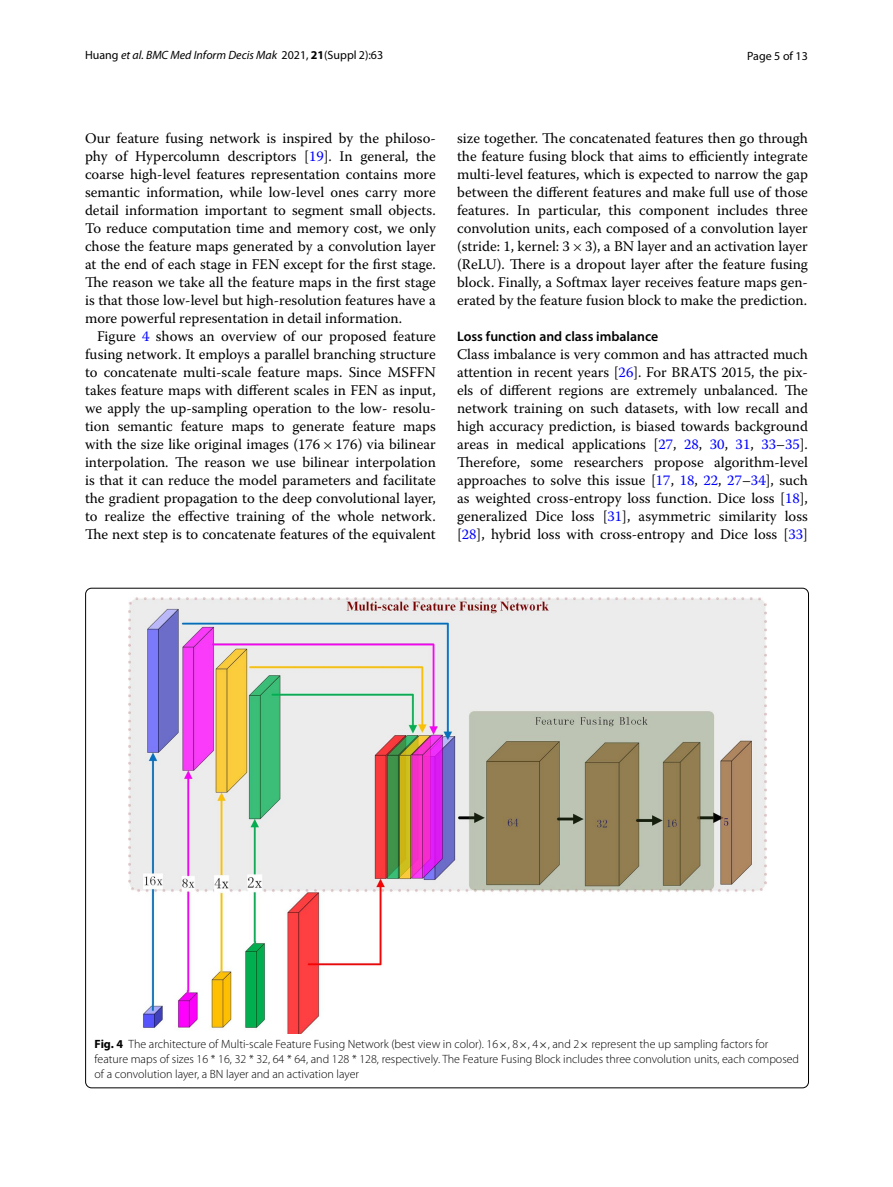
<style>
.page{position:relative;width:893px;height:1187px;background:#fff}
.page>*{position:absolute;margin:0;border:0;box-sizing:border-box;transform-origin:0 0}
.t1{font:14.7px/18px "Warnock Pro";color:#000;text-align:justify}
.t2{font:600 13.8px "Myriad Pro";color:#000}
.t3{font:300 12px/15px "Myriad Pro";color:#000}
.t4{font:italic 12px "Myriad Pro";color:#000}
.t5{font:12px "Myriad Pro";color:#000}
.s1{font-style:normal}
.s2{font-weight:700;font-style:normal}
.s3{color:#00f}
.s4{font-family:"MTSY"}
.s5{font-weight:700}
.s6{font-family:"MTSY";font-weight:400}
</style>
<div class="page">
<img style="left:128px;top:597px;width:638px;height:435px">
<p class="t4" style="left:85px;top:48px;width:300px"><span class="s1">Huang</span> et al. BMC Med Inform Decis Mak <span class="s1">2021,</span> <span class="s2">21</span><span class="s1">(Suppl 2):63</span></p>
<p class="t5" style="left:747px;top:48px;width:62px">Page 5 of 13</p>
<p class="t1" style="left:85px;top:128px;width:352px">Our feature fusing network is inspired by the philoso&shy;phy of Hypercolumn descriptors [<span class="s3">19</span>]. In general, the coarse high-level features representation contains more semantic information, while low-level ones carry more detail information important to segment small objects.<br>To reduce computation time and memory cost, we only chose the feature maps generated by a convolution layer at the end of each stage in FEN except for the first stage.<br>The reason we take all the feature maps in the first stage is that those low-level but high-resolution features have a more powerful representation in detail information.</p>
<p class="t1" style="left:85px;top:326px;width:352px;text-indent:12px">Figure <span class="s3">4</span> shows an overview of our proposed feature fusing network. It employs a parallel branching structure to concatenate multi-scale feature maps. Since MSFFN takes feature maps with different scales in FEN as input, we apply the up-sampling operation to the low- resolu&shy;tion semantic feature maps to generate feature maps with the size like original images (176<span class="s4">×</span>176) via bilinear interpolation. The reason we use bilinear interpolation is that it can reduce the model parameters and facilitate the gradient propagation to the deep convolutional layer, to realize the effective training of the whole network.<br>The next step is to concatenate features of the equivalent</p>
<p class="t1" style="left:457px;top:128px;width:352px">size together. The concatenated features then go through the feature fusing block that aims to efficiently integrate multi-level features, which is expected to narrow the gap between the different features and make full use of those features. In particular, this component includes three convolution units, each composed of a convolution layer (stride: 1, kernel: 3<span class="s4">×</span>3), a BN layer and an activation layer (ReLU). There is a dropout layer after the feature fusing block. Finally, a Softmax layer receives feature maps gen&shy;erated by the feature fusion block to make the prediction.</p>
<p class="t2" style="left:457px;top:328px;width:203px">Loss function and class imbalance</p>
<p class="t1" style="left:457px;top:344px;width:352px">Class imbalance is very common and has attracted much attention in recent years [<span class="s3">26</span>]. For BRATS 2015, the pix&shy;els of different regions are extremely unbalanced. The network training on such datasets, with low recall and high accuracy prediction, is biased towards background areas in medical applications [<span class="s3">27</span>, <span class="s3">28</span>, <span class="s3">30</span>, <span class="s3">31</span>, <span class="s3">33</span>–<span class="s3">35</span>].<br>Therefore, some researchers propose algorithm-level approaches to solve this issue [<span class="s3">17</span>, <span class="s3">18</span>, <span class="s3">22</span>, <span class="s3">27</span>–<span class="s3">34</span>], such as weighted cross-entropy loss function. Dice loss [<span class="s3">18</span>], generalized Dice loss [<span class="s3">31</span>], asymmetric similarity loss [<span class="s3">28</span>], hybrid loss with cross-entropy and Dice loss [<span class="s3">33</span>]</p>
<p class="t3" style="left:95px;top:1036px;width:706px"><span class="s5">Fig. 4</span> The architecture of Multi-scale Feature Fusing Network (best view in color). 16<span class="s6">×</span>, 8<span class="s6">×</span>, 4<span class="s6">×</span>, and 2<span class="s6">×</span> represent the up sampling factors for feature maps of sizes 16 * 16, 32 * 32, 64 * 64, and 128 * 128, respectively. The Feature Fusing Block includes three convolution units, each composed of a convolution layer, a BN layer and an activation layer</p>
</div>
